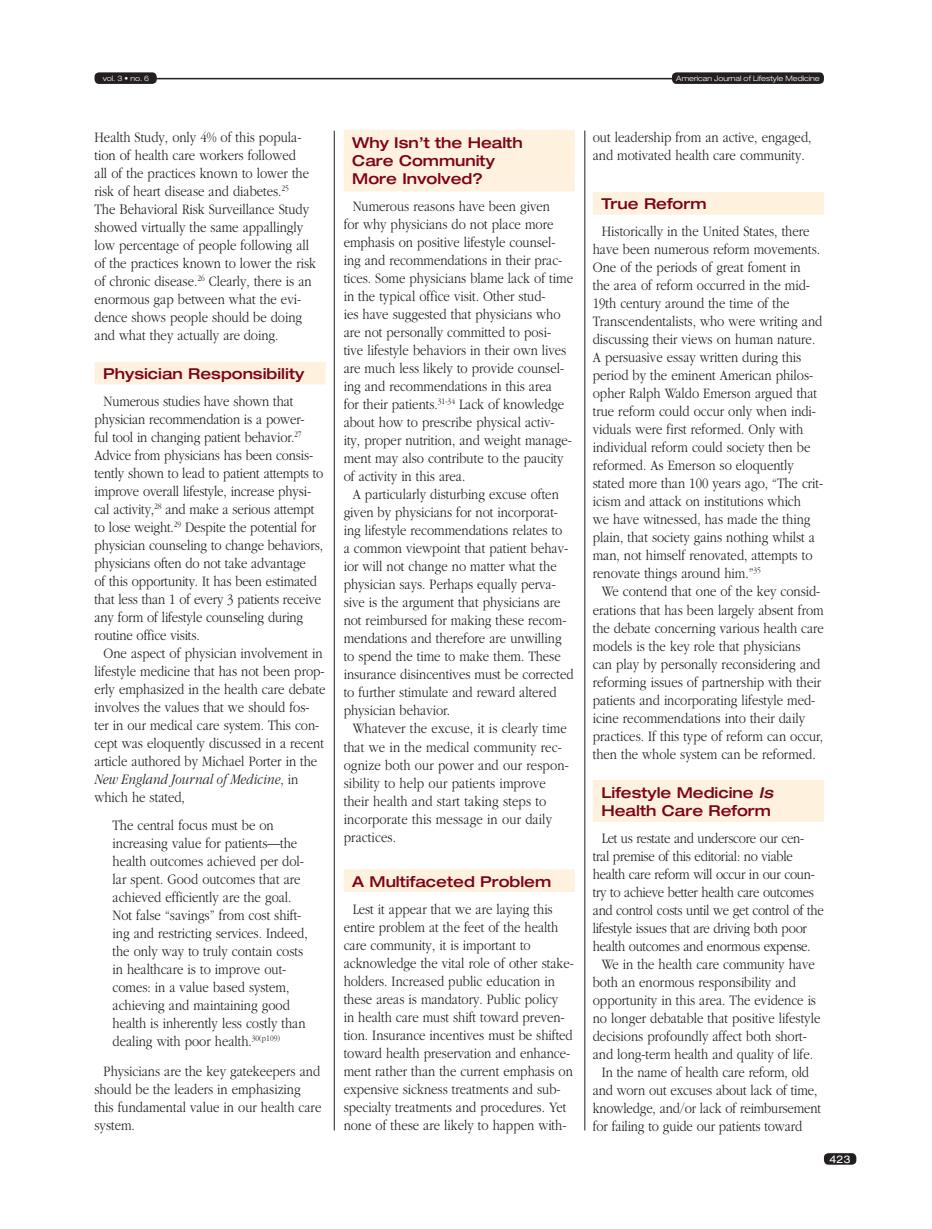
<style>
.page{position:relative;width:932px;height:1229px;background:#fff}
.page>*{position:absolute;margin:0;border:0;box-sizing:border-box;transform-origin:0 0}
.EX{font:300 15px/18px "Garamond";color:#231f20;scale:.85 1}
.IN{font:300 15px/18px "Garamond";color:#231f20;scale:.85 1}
.EX-2{font:300 15px/18px "Garamond";letter-spacing:-.02em;color:#231f20;scale:.85 1}
.OUT{font:300 15px/18px "Garamond";color:#231f20;scale:.85 1}
.H1_--_3_lines{font:500 expanded 15px/18px "Helvetica Neue";color:#7d0216}
.H1_--_2_lines{font:500 expanded 15px/18px "Helvetica Neue";color:#7d0216}
.t1{font:expanded 10.5px "Helvetica Neue";color:#fff}
.t2{font:300 expanded 7.5px "Helvetica Neue";color:#fff}
.s1{font-style:italic}
</style>
<div class="page">
<hr style="left:99px;top:78px;width:720px;height:1px;background:#231f20">
<div style="left:672px;top:72px;width:151px;height:12px;background:#231f20;border-radius:4px"></div>
<div style="left:94px;top:72px;width:63px;height:12px;background:#231f20;border-radius:4px"></div>
<div style="left:823px;top:1153px;width:33px;height:11px;background:#231f20;border-radius:4px"></div>
<hr style="left:584px;top:130px;width:1px;height:1000px;background:#231f20">
<hr style="left:334px;top:131px;width:1px;height:999px;background:#231f20">
<div style="left:94px;top:362px;width:232px;height:22px;background:#fef2df"></div>
<div style="left:344px;top:130px;width:230px;height:61px;background:#fef2df"></div>
<div style="left:344px;top:869px;width:230px;height:23px;background:#fef2df"></div>
<div style="left:592px;top:192px;width:232px;height:23px;background:#fef2df"></div>
<div style="left:592px;top:780px;width:232px;height:42px;background:#fef2df"></div>
<p class="t2" style="left:103px;top:74px;width:48px">vol. 3 • no. 6</p>
<p class="t2" style="left:676px;top:74px;width:145px">American Journal of Lifestyle Medicine</p>
<p class="EX" style="left:94px;top:128px;width:262px">Health Study, only 4% of this popula&shy;tion of health care workers followed<br>all of the practices known to lower the risk of heart disease and diabetes.<sup>25<br></sup>The Behavioral Risk Surveillance Study showed virtually the same appallingly low percentage of people following all of the practices known to lower the risk of chronic disease.<sup>26</sup> Clearly, there is an enormous gap between what the evi&shy;dence shows people should be doing and what they actually are doing.</p>
<h1 class="H1_--_3_lines" style="left:103px;top:364px;width:203px">Physician Responsibility</h1>
<p class="EX" style="left:94px;top:392px;width:271px;text-indent:9px">Numerous studies have shown that physician recommendation is a power-<br>ful tool in changing patient behavior.<sup>27<br></sup>Advice from physicians has been consis&shy;tently shown to lead to patient attempts to improve overall lifestyle, increase physi&shy;cal activity,<sup>28</sup> and make a serious attempt to lose weight.<sup>29</sup> Despite the potential for physician counseling to change behaviors, physicians often do not take advantage<br>of this opportunity. It has been estimated that less than 1 of every 3 patients receive any form of lifestyle counseling during routine office visits.</p>
<p class="IN" style="left:94px;top:644px;width:273px;text-indent:9px">One aspect of physician involvement in lifestyle medicine that has not been prop&shy;erly emphasized in the health care debate involves the values that we should fos&shy;ter in our medical care system. This con&shy;cept was eloquently discussed in a recent article authored by Michael Porter in the <span class="s1">New England Journal of Medicine</span>, in which he stated,</p>
<p class="EX" style="left:112px;top:816px;width:231px">The central focus must be on increasing value for patients—the health outcomes achieved per dol&shy;lar spent. Good outcomes that are achieved efficiently are the goal.<br>Not false “savings” from cost shift&shy;ing and restricting services. Indeed, the only way to truly contain costs in healthcare is to improve out&shy;comes: in a value based system, achieving and maintaining good health is inherently less costly than dealing with poor health.<sup>30(p109)</sup></p>
<p class="OUT" style="left:94px;top:1062px;width:268px;text-indent:9px">Physicians are the key gatekeepers and should be the leaders in emphasizing this fundamental value in our health care system.</p>
<p class="H1_--_3_lines" style="left:352px;top:134px;width:172px">Why Isn’t the Health<br>Care Community<br>More Involved?</p>
<p class="EX" style="left:344px;top:198px;width:271px;text-indent:9px">Numerous reasons have been given<br>for why physicians do not place more emphasis on positive lifestyle counsel&shy;ing and recommendations in their prac&shy;tices. Some physicians blame lack of time in the typical office visit. Other stud-<br>ies have suggested that physicians who are not personally committed to posi&shy;tive lifestyle behaviors in their own lives are much less likely to provide counsel&shy;ing and recommendations in this area<br>for their patients.<sup>31-34</sup> Lack of knowledge about how to prescribe physical activ&shy;ity, proper nutrition, and weight manage&shy;ment may also contribute to the paucity of activity in this area.</p>
<p class="EX" style="left:344px;top:486px;width:272px;text-indent:9px">A particularly disturbing excuse often given by physicians for not incorporat&shy;ing lifestyle recommendations relates to<br>a common viewpoint that patient behav&shy;ior will not change no matter what the physician says. Perhaps equally perva&shy;sive is the argument that physicians are not reimbursed for making these recom&shy;mendations and therefore are unwilling to spend the time to make them. These insurance disincentives must be corrected to further stimulate and reward altered physician behavior.</p>
<p class="EX" style="left:344px;top:720px;width:266px;text-indent:9px">Whatever the excuse, it is clearly time that we in the medical community rec&shy;ognize both our power and our respon&shy;sibility to help our patients improve their health and start taking steps to incorporate this message in our daily practices.</p>
<h1 class="H1_--_3_lines" style="left:352px;top:872px;width:200px">A Multifaceted Problem</h1>
<p class="EX" style="left:344px;top:900px;width:272px;text-indent:9px">Lest it appear that we are laying this entire problem at the feet of the health care community, it is important to acknowledge the vital role of other stake&shy;holders. Increased public education in these areas is mandatory. Public policy<br>in health care must shift toward preven&shy;tion. Insurance incentives must be shifted toward health preservation and enhance&shy;ment rather than the current emphasis on expensive sickness treatments and sub&shy;specialty treatments and procedures. Yet none of these are likely to happen with-</p>
<p class="EX" style="left:592px;top:128px;width:259px">out leadership from an active, engaged, and motivated health care community.</p>
<h1 class="H1_--_3_lines" style="left:601px;top:195px;width:107px">True Reform</h1>
<p class="EX" style="left:592px;top:223px;width:272px;text-indent:9px">Historically in the United States, there have been numerous reform movements.<br>One of the periods of great foment in<br>the area of reform occurred in the mid-19th century around the time of the Transcendentalists, who were writing and discussing their views on human nature.<br>A persuasive essay written during this period by the eminent American philos&shy;opher Ralph Waldo Emerson argued that true reform could occur only when indi&shy;viduals were first reformed. Only with individual reform could society then be reformed. As Emerson so eloquently stated more than 100 years ago, “The crit&shy;icism and attack on institutions which<br>we have witnessed, has made the thing plain, that society gains nothing whilst a man, not himself renovated, attempts to renovate things around him.”<sup>35</sup></p>
<p class="EX" style="left:592px;top:583px;width:273px;text-indent:9px">We contend that one of the key consid&shy;erations that has been largely absent from the debate concerning various health care models is the key role that physicians<br>can play by personally reconsidering and reforming issues of partnership with their patients and incorporating lifestyle med&shy;icine recommendations into their daily practices. If this type of reform can occur, then the whole system can be reformed.</p>
<p class="H1_--_2_lines" style="left:601px;top:783px;width:173px">Lifestyle Medicine <span class="s1">Is<br></span>Health Care Reform</p>
<p class="EX-2" style="left:592px;top:829px;width:273px;text-indent:9px">Let us restate and underscore our cen&shy;tral premise of this editorial: no viable health care reform will occur in our coun&shy;try to achieve better health care outcomes and control costs until we get control of the lifestyle issues that are driving both poor health outcomes and enormous expense.</p>
<p class="EX" style="left:592px;top:955px;width:269px;text-indent:9px">We in the health care community have both an enormous responsibility and opportunity in this area. The evidence is no longer debatable that positive lifestyle decisions profoundly affect both short&shy;and long-term health and quality of life.</p>
<p class="EX" style="left:592px;top:1063px;width:270px;text-indent:9px">In the name of health care reform, old and worn out excuses about lack of time, knowledge, and/or lack of reimbursement for failing to guide our patients toward</p>
<p class="t1" style="left:829px;top:1152px;width:23px">423</p>
</div>
